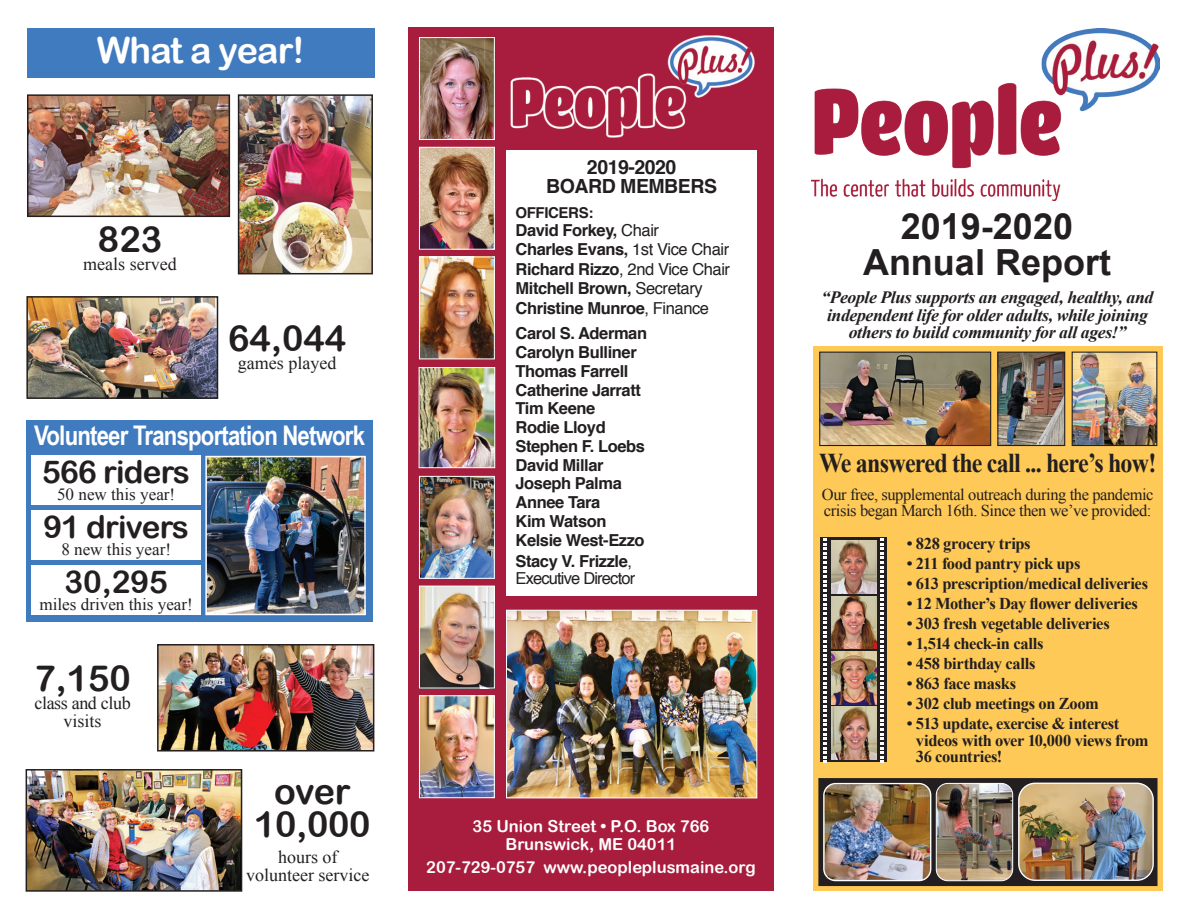
<style>
.page{position:relative;width:1188px;height:918px;background:#fff}
.page>*{position:absolute;margin:0;border:0;box-sizing:border-box;transform-origin:0 0}
.t1{font:36px "Arial Rounded MT Bold";color:#231f20}
.t2{font:700 36px/36px "Arial";color:#231f20;text-align:center}
.t3{font:36px "Arial Rounded MT Bold";letter-spacing:-.025em;color:#fff}
.t4{font:31.5px "Arial Rounded MT Bold";letter-spacing:-.025em;color:#231f20}
.t5{font:700 27.15px "Times New Roman";letter-spacing:-.03em;color:#231f20;scale:.88 1}
.t6{font:700 27px "Arial Narrow";letter-spacing:-.03em;color:#fff}
.t7{font:700 19.5px/19.2px "Helvetica";letter-spacing:-.025em;color:#231f20;text-align:center}
.t8{font:18px/18px "Times New Roman";color:#231f20;text-align:center}
.t9{font:18px/18px "Times New Roman";letter-spacing:-.02em;color:#231f20;text-align:center}
.t10{font:italic 700 17.25px/17.5px "Times New Roman";letter-spacing:-.02em;color:#231f20;text-align:center}
.t11{font:17.1px "Times New Roman";color:#231f20}
.t12{font:700 16.5px/18.9px "Helvetica";letter-spacing:-.025em;color:#231f20}
.t13{font:700 16.5px/16.5px "Times New Roman";letter-spacing:-.025em;color:#231f20}
.t14{font:16.5px/16.5px "Times New Roman";letter-spacing:-.025em;color:#231f20}
.t15{font:16.5px/18px "Arial Rounded MT Bold";color:#fff;text-align:center}
.t16{font:16.5px "Helvetica";letter-spacing:-.05em;color:#231f20}
.t17{font:700 15px "Helvetica";letter-spacing:-.025em;color:#231f20}
.s1{font-weight:400}
</style>
<div class="page">
<img style="left:812px;top:28px;width:347px;height:172px">
<div style="left:408px;top:27px;width:366px;height:864px;background:#a81d3e"></div>
<img style="left:421px;top:478px;width:72px;height:99px">
<div style="left:419px;top:476px;width:76px;height:103px;border:1px solid #fff"></div>
<img style="left:421px;top:588px;width:72px;height:98px">
<div style="left:419px;top:586px;width:76px;height:102px;border:1px solid #fff"></div>
<img style="left:421px;top:39px;width:72px;height:99px">
<div style="left:419px;top:37px;width:76px;height:103px;border:1px solid #fff"></div>
<img style="left:421px;top:697px;width:72px;height:99px">
<div style="left:419px;top:695px;width:76px;height:103px;border:1px solid #fff"></div>
<img style="left:421px;top:149px;width:72px;height:99px">
<div style="left:419px;top:147px;width:76px;height:103px;border:1px solid #fff"></div>
<img style="left:421px;top:259px;width:72px;height:98px">
<div style="left:419px;top:257px;width:76px;height:102px;border:1px solid #fff"></div>
<div style="left:507px;top:150px;width:250px;height:446px;background:#fff"></div>
<img style="left:510px;top:35px;width:245px;height:103px">
<div style="left:27px;top:28px;width:347px;height:50px;background:#417bbf"></div>
<div style="left:26px;top:421px;width:347px;height:201px;background:#417bbf"></div>
<img style="left:241px;top:97px;width:129px;height:174px">
<div style="left:238px;top:94px;width:135px;height:180px;border:2px solid #231f20"></div>
<img style="left:30px;top:97px;width:197px;height:117px">
<div style="left:27px;top:94px;width:203px;height:123px;border:2px solid #231f20"></div>
<img style="left:29px;top:299px;width:186px;height:97px">
<div style="left:26px;top:296px;width:192px;height:103px;border:2px solid #231f20"></div>
<div style="left:32px;top:566px;width:169px;height:49px;background:#fff"></div>
<div style="left:32px;top:456px;width:169px;height:49px;background:#fff"></div>
<div style="left:32px;top:510px;width:169px;height:50px;background:#fff"></div>
<img style="left:208px;top:459px;width:155px;height:153px">
<div style="left:205px;top:456px;width:161px;height:159px;border:2px solid #fff"></div>
<div style="left:813px;top:346px;width:349px;height:544px;background:#fec957"></div>
<img style="left:421px;top:369px;width:72px;height:97px">
<div style="left:419px;top:367px;width:76px;height:101px;border:1px solid #fff"></div>
<img style="left:508px;top:612px;width:247px;height:184px">
<div style="left:506px;top:610px;width:251px;height:188px;border:1px solid #fff"></div>
<svg style="left:830px;top:538px;width:48px;height:224px"></svg>
<img style="left:831px;top:541px;width:46px;height:52px">
<img style="left:831px;top:596px;width:46px;height:53px">
<img style="left:831px;top:707px;width:46px;height:52px">
<img style="left:831px;top:651px;width:46px;height:53px">
<svg style="left:821px;top:538px;width:9px;height:224px"></svg>
<svg style="left:824px;top:538px;width:3px;height:225px"></svg>
<svg style="left:878px;top:538px;width:9px;height:224px"></svg>
<svg style="left:881px;top:538px;width:3px;height:225px"></svg>
<svg style="left:820px;top:780px;width:336px;height:104px;background:#2c2829"></svg>
<div style="left:818px;top:778px;width:340px;height:108px;border:1px solid #231f20"></div>
<img style="left:936px;top:783px;width:77px;height:98px">
<div style="left:936px;top:783px;width:77px;height:98px;border:1px solid #fff;border-radius:12px"></div>
<img style="left:824px;top:784px;width:107px;height:97px">
<div style="left:823px;top:783px;width:108px;height:98px;border:1px solid #fff;border-radius:12px"></div>
<img style="left:1019px;top:783px;width:134px;height:97px">
<div style="left:1018px;top:783px;width:136px;height:98px;border:1px solid #fff;border-radius:16px"></div>
<img style="left:821px;top:354px;width:168px;height:90px">
<div style="left:819px;top:352px;width:172px;height:94px;border:1px solid #231f20"></div>
<img style="left:999px;top:354px;width:64px;height:90px">
<div style="left:997px;top:352px;width:68px;height:94px;border:1px solid #231f20"></div>
<img style="left:1074px;top:354px;width:81px;height:90px">
<div style="left:1072px;top:352px;width:85px;height:94px;border:1px solid #231f20"></div>
<img style="left:29px;top:772px;width:210px;height:117px">
<div style="left:26px;top:769px;width:216px;height:123px;border:2px solid #231f20"></div>
<img style="left:160px;top:647px;width:211px;height:102px">
<div style="left:157px;top:644px;width:217px;height:108px;border:2px solid #231f20"></div>
<h1 class="t3" style="left:97px;top:29px;width:209px">What a year!</h1>
<h1 class="t1" style="left:98px;top:218px;width:66px">823</h1>
<p class="t8" style="left:83px;top:255px;width:95px">meals served</p>
<h1 class="t1" style="left:228px;top:317px;width:120px">64,044</h1>
<p class="t8" style="left:238px;top:354px;width:100px">games played</p>
<h3 class="t6" style="left:34px;top:415px;width:332px">Volunteer Transportation Network</h3>
<h2 class="t4" style="left:42px;top:453px;width:149px">566 riders</h2>
<p class="t11" style="left:57px;top:483px;width:120px">50 new this year!</p>
<h2 class="t4" style="left:43px;top:508px;width:147px">91 drivers</h2>
<p class="t11" style="left:61px;top:538px;width:111px">8 new this year!</p>
<h2 class="t4" style="left:64px;top:563px;width:105px">30,295</h2>
<p class="t11" style="left:40px;top:593px;width:155px">miles driven this year!</p>
<h1 class="t1" style="left:34px;top:657px;width:98px">7,150</h1>
<p class="t9" style="left:34px;top:694px;width:98px">class and club visits</p>
<h1 class="t1" style="left:274px;top:770px;width:78px">over</h1>
<h1 class="t1" style="left:254px;top:803px;width:118px">10,000</h1>
<p class="t8" style="left:246px;top:848px;width:125px">hours of volunteer service</p>
<p class="t7" style="left:546px;top:158px;width:172px">2019-2020<br>BOARD MEMBERS</p>
<p class="t17" style="left:516px;top:200px;width:79px">OFFICERS:</p>
<p class="t12" style="left:516px;top:221px;width:216px;line-height:19.5px">David Forkey, <span class="s1">Chair<br></span>Charles Evans, <span class="s1">1st Vice Chair<br></span>Richard Rizzo<span class="s1">, 2nd Vice Chair<br></span>Mitchell Brown, <span class="s1">Secretary<br></span>Christine Munroe<span class="s1">, Finance</span></p>
<p class="t12" style="left:516px;top:324px;width:133px">Carol S. Aderman<br>Carolyn Bulliner<br>Thomas Farrell<br>Catherine Jarratt<br>Tim Keene<br>Rodie Lloyd<br>Stephen F. Loebs<br>David Millar<br>Joseph Palma<br>Annee Tara<br>Kim Watson<br>Kelsie West-Ezzo<br>Stacy V. Frizzle<span class="s1">,</span></p>
<p class="t16" style="left:516px;top:565px;width:121px">Executive Director</p>
<p class="t15" style="left:473px;top:817px;width:238px">35 Union Street • P.O. Box 766<br>Brunswick, ME 04011</p>
<p class="t15" style="left:426px;top:858px;width:331px">207-729-0757 www.peopleplusmaine.org</p>
<h1 class="t2" style="left:863px;top:209px;width:250px">2019-2020<br>Annual Report</h1>
<p class="t10" style="left:822px;top:288px;width:333px">“People Plus supports an engaged, healthy, and independent life for older adults, while joining others to build community for all ages!”</p>
<h3 class="t5" style="left:819px;top:444px;width:385px">We answered the call ... here’s how!</h3>
<p class="t14" style="left:822px;top:486px;width:333px">Our free, supplemental outreach during the pandemic crisis began March 16th. Since then we’ve provided:</p>
<p class="t13" style="left:907px;top:535px;width:125px">• 828 grocery trips</p>
<p class="t13" style="left:907px;top:555px;width:175px">• 211 food pantry pick ups</p>
<p class="t13" style="left:907px;top:575px;width:243px">• 613 prescription/medical deliveries</p>
<p class="t13" style="left:907px;top:595px;width:232px">• 12 Mother’s Day flower deliveries</p>
<p class="t13" style="left:907px;top:615px;width:204px">• 303 fresh vegetable deliveries</p>
<p class="t13" style="left:907px;top:635px;width:138px">• 1,514 check-in calls</p>
<p class="t13" style="left:907px;top:655px;width:130px">• 458 birthday calls</p>
<p class="t13" style="left:907px;top:675px;width:111px">• 863 face masks</p>
<p class="t13" style="left:907px;top:695px;width:194px">• 302 club meetings on Zoom</p>
<p class="t13" style="left:916px;top:715px;width:234px;text-indent:-9px">• 513 update, exercise &amp; interest videos with over 10,000 views from<br>36 countries!</p>
</div>
